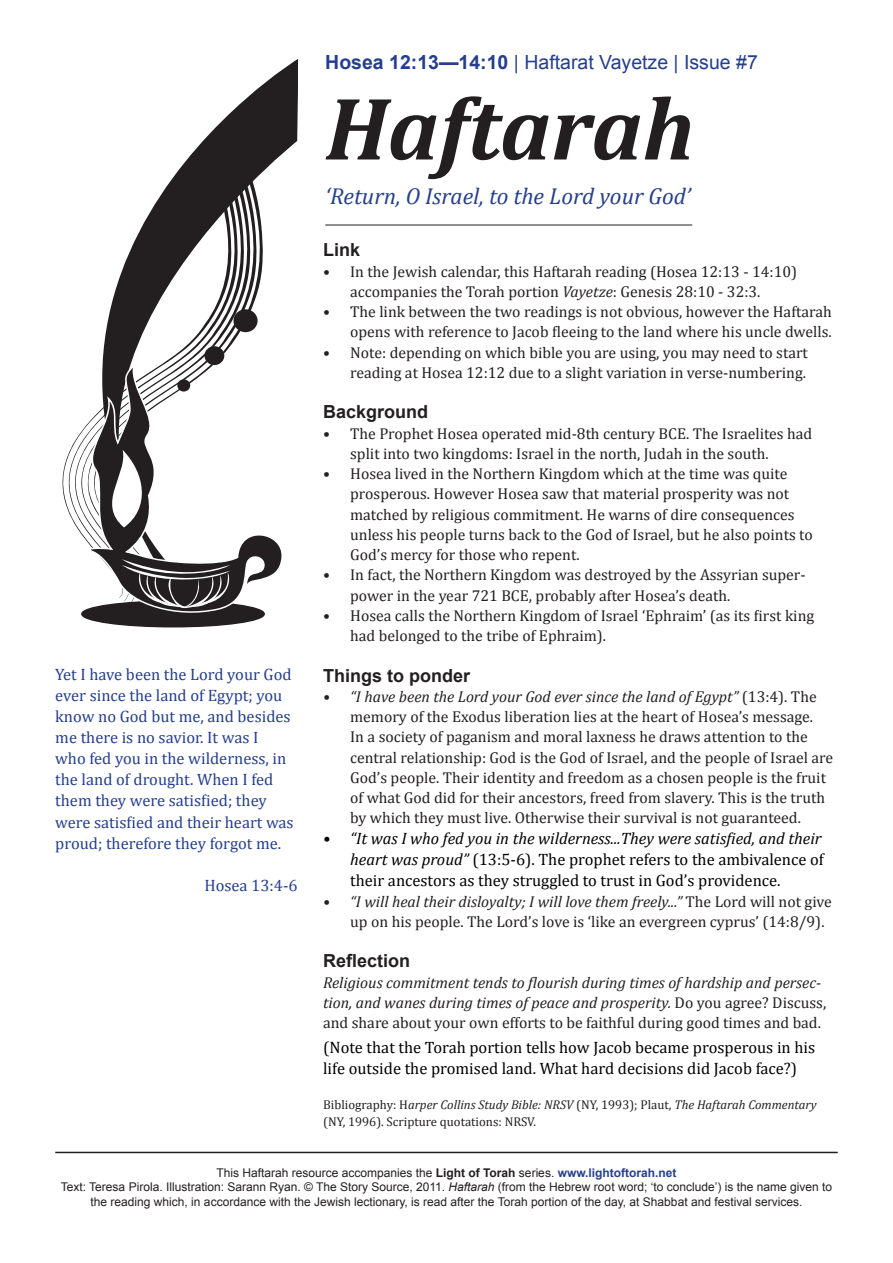
<style>
.page{position:relative;width:893px;height:1263px;background:#fff}
.page>*{position:absolute;margin:0;border:0;box-sizing:border-box;transform-origin:0 0}
.t1{font:italic 700 90px "Cambria";color:#231f20}
.t2{font:italic 23.1px "Cambria";color:#253f8e}
.t3{font:19.5px "Arial";color:#253f8e}
.t4{font:700 18px "Arial";color:#231f20}
.t5{font:16.5px/21px "Cambria";color:#000}
.t6{font:16.5px/21px "Cambria";color:#253f8e}
.t7{font:15.75px/20.2px "Cambria";color:#231f20}
.t8{font:italic 15.75px/20.2px "Cambria";color:#231f20}
.t9{font:12.75px/16.5px "Cambria";color:#231f20}
.t10{font:12px/14.4px "Arial";color:#231f20;text-align:center}
.s1{font-weight:700}
.s2{font-style:italic}
.s3{font-style:normal}
.s4{font-weight:700;color:#253f8e}
</style>
<div class="page">
<div style="left:81px;top:600px;width:184px;height:27px;border:2px solid #231f20;border-radius:50%"></div>
<svg style="left:62px;top:59px;width:236px;height:565px"></svg>
<svg style="left:83px;top:360px;width:202px;height:258px"></svg>
<svg style="left:95px;top:450px;width:55px;height:77px"></svg>
<svg style="left:122px;top:559px;width:110px;height:54px"></svg>
<div style="left:177px;top:379px;width:13px;height:13px;background:#231f20;border-radius:50%"></div>
<div style="left:204px;top:346px;width:20px;height:19px;background:#231f20;border-radius:50%"></div>
<div style="left:233px;top:309px;width:25px;height:23px;background:#231f20;border-radius:50%"></div>
<hr style="left:55px;top:1152px;width:783px;height:1px;background:#231f20">
<hr style="left:325px;top:225px;width:367px;height:1px;background:#231f20">
<p class="t6" style="left:55px;top:664px;width:240px">Yet I have been the Lord your God ever since the land of Egypt; you know no God but me, and besides me there is no savior. It was I<br>who fed you in the wilderness, in the land of drought. When I fed them they were satisfied; they were satisfied and their heart was proud; therefore they forgot me.</p>
<p class="t6" style="left:204px;top:874px;width:95px">Hosea 13:4-6</p>
<p class="t3" style="left:325px;top:50px;width:434px"><span class="s1">Hosea 12:13—14:10</span> | Haftarat Vayetze | Issue #7</p>
<p class="t1" style="left:325px;top:74px;width:371px">Haftarah</p>
<p class="t2" style="left:325px;top:183px;width:367px">‘Return, O Israel, to the Lord your God’</p>
<p class="t4" style="left:323px;top:238px;width:39px">Link</p>
<p class="t7" style="left:350px;top:261px;width:448px;text-indent:-27px">• In the Jewish calendar, this Haftarah reading (Hosea 12:13 - 14:10) accompanies the Torah portion <span class="s2">Vayetze</span>: Genesis 28:10 - 32:3.</p>
<p class="t7" style="left:323px;top:302px;width:510px;text-align:right">• The link between the two readings is not obvious, however the Haftarah opens with reference to Jacob fleeing to the land where his uncle dwells.</p>
<p class="t7" style="left:323px;top:342px;width:486px;text-align:right">• Note: depending on which bible you are using, you may need to start reading at Hosea 12:12 due to a slight variation in verse-numbering.</p>
<p class="t4" style="left:323px;top:400px;width:107px">Background</p>
<p class="t7" style="left:350px;top:423px;width:464px;text-indent:-27px">• The Prophet Hosea operated mid-8th century BCE. The Israelites had split into two kingdoms: Israel in the north, Judah in the south.</p>
<p class="t7" style="left:350px;top:464px;width:464px;text-indent:-27px">• Hosea lived in the Northern Kingdom which at the time was quite prosperous. However Hosea saw that material prosperity was not matched by religious commitment. He warns of dire consequences unless his people turns back to the God of Israel, but he also points to God’s mercy for those who repent.</p>
<p class="t7" style="left:350px;top:565px;width:457px;text-indent:-27px">• In fact, the Northern Kingdom was destroyed by the Assyrian super&shy;power in the year 721 BCE, probably after Hosea’s death.</p>
<p class="t7" style="left:350px;top:605px;width:466px;text-indent:-27px">• Hosea calls the Northern Kingdom of Israel ‘Ephraim’ (as its first king had belonged to the tribe of Ephraim).</p>
<p class="t4" style="left:323px;top:663px;width:149px">Things to ponder</p>
<p class="t7" style="left:350px;top:686px;width:484px;text-indent:-27px"><span class="s2">• “I have been the Lord your God ever since the land of Egypt”</span> (13:4). The memory of the Exodus liberation lies at the heart of Hosea’s message.<br>In a society of paganism and moral laxness he draws attention to the central relationship: God is the God of Israel, and the people of Israel are God’s people. Their identity and freedom as a chosen people is the fruit of what God did for their ancestors, freed from slavery. This is the truth by which they must live. Otherwise their survival is not guaranteed.</p>
<p class="t5" style="left:350px;top:828px;width:475px;text-indent:-27px"><span class="s2">• “It was I who fed you in the wilderness...They were satisfied, and their heart was proud”</span> (13:5-6). The prophet refers to the ambivalence of their ancestors as they struggled to trust in God’s providence.</p>
<p class="t7" style="left:350px;top:891px;width:483px;text-indent:-27px"><span class="s2">• “I will heal their disloyalty; I will love them freely...”</span> The Lord will not give up on his people. The Lord’s love is ‘like an evergreen cyprus’ (14:8/9).</p>
<p class="t4" style="left:323px;top:949px;width:89px">Reflection</p>
<p class="t8" style="left:323px;top:972px;width:505px">Religious commitment tends to flourish during times of hardship and persec&shy;tion, and wanes during times of peace and prosperity. <span class="s3">Do you agree? Discuss, and share about your own efforts to be faithful during good times and bad.</span></p>
<p class="t5" style="left:323px;top:1037px;width:494px">(Note that the Torah portion tells how Jacob became prosperous in his life outside the promised land. What hard decisions did Jacob face?)</p>
<p class="t9" style="left:323px;top:1097px;width:495px">Bibliography: H<span class="s2">arper Collins Study Bible: NRSV</span> (NY, 1993); Plaut, <span class="s2">The Haftarah Commentary </span>(NY, 1996). Scripture quotations: NRSV.</p>
<p class="t10" style="left:216px;top:1166px;width:462px">This Haftarah resource accompanies the <span class="s1">Light of Torah</span> series. <span class="s4">www.lightoftorah.net</span></p>
<p class="t10" style="left:61px;top:1180px;width:773px">Text: Teresa Pirola. Illustration: Sarann Ryan. © The Story Source, 2011. <span class="s2">Haftarah</span> (from the Hebrew root word; ‘to conclude’) is the name given to the reading which, in accordance with the Jewish lectionary, is read after the Torah portion of the day, at Shabbat and festival services.</p>
</div>
